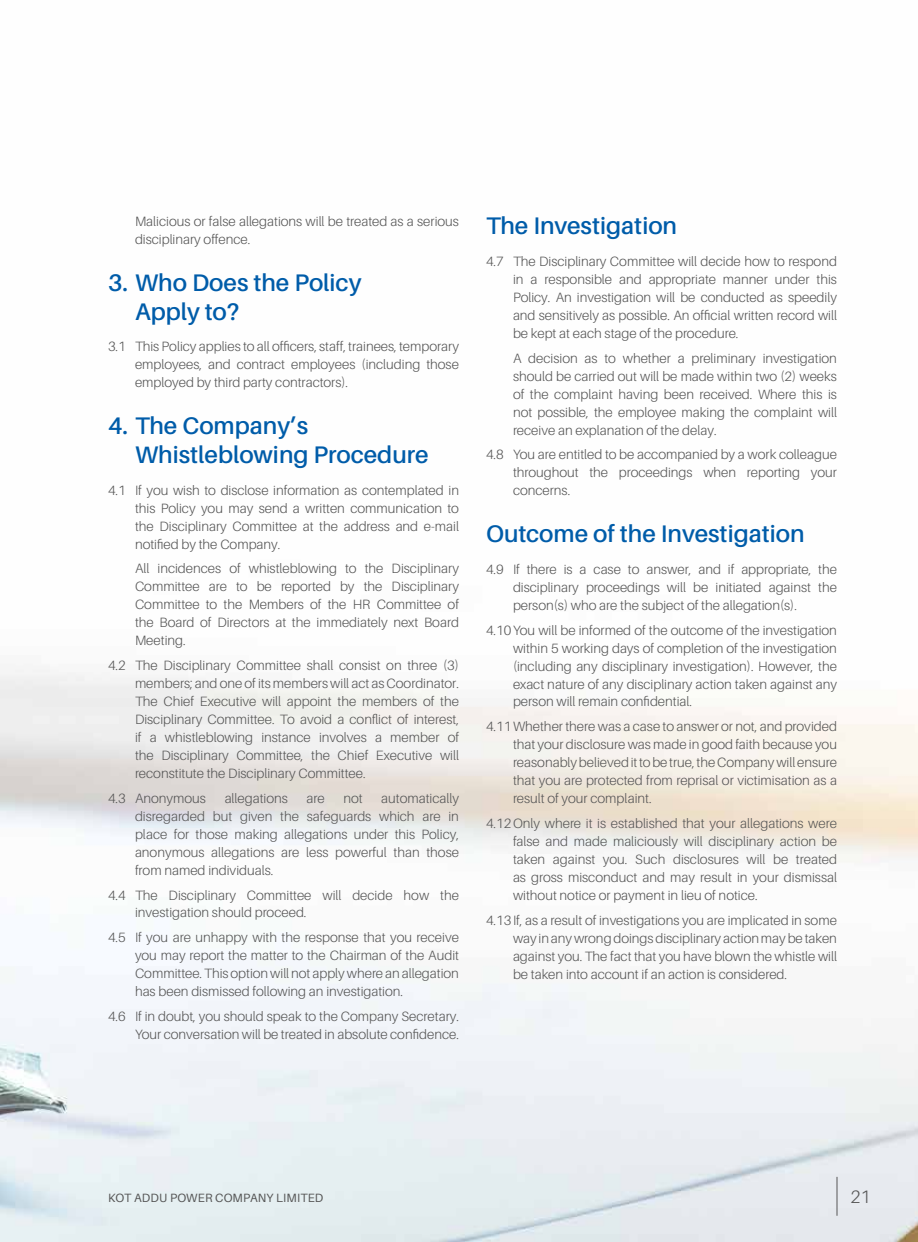
<style>
.page{position:relative;width:918px;height:1242px;background:#fff}
.page>*{position:absolute;margin:0;border:0;box-sizing:border-box;transform-origin:0 0}
.t1{font:600 24px/28.8px "Aileron";color:#005ca9}
.t2{font:300 18px "Aileron";color:#565656}
.t3{font:300 13.5px/18px "Aileron";color:#565656;text-align:justify}
.t4{font:12px "Aileron";letter-spacing:.01em;color:#565656}
</style>
<div class="page">
<img style="left:0;top:669px;width:918px;height:573px">
<hr style="left:837px;top:1177px;width:1px;height:39px;background:#565656">
<p class="t3" style="left:135px;top:213px;width:325px">Malicious or false allegations will be treated as a serious disciplinary offence.</p>
<h1 class="t1" style="left:135px;top:269px;width:228px;text-indent:-27px">3. Who Does the Policy<br>Apply to?</h1>
<p class="t3" style="left:135px;top:338px;width:325px;text-indent:-27px">3.1 This Policy applies to all officers, staff, trainees, temporary employees, and contract employees (including those employed by third party contractors).</p>
<h1 class="t1" style="left:135px;top:412px;width:295px;text-indent:-27px">4. The Company’s<br>Whistleblowing Procedure</h1>
<p class="t3" style="left:135px;top:481px;width:326px;text-indent:-27px">4.1 If you wish to disclose information as contemplated in this Policy you may send a written communication to the Disciplinary Committee at the address and e-mail notified by the Company.</p>
<p class="t3" style="left:135px;top:560px;width:326px">All incidences of whistleblowing to the Disciplinary Committee are to be reported by the Disciplinary Committee to the Members of the HR Committee of the Board of Directors at the immediately next Board Meeting.</p>
<p class="t3" style="left:135px;top:657px;width:326px;text-indent:-27px">4.2 The Disciplinary Committee shall consist on three (3) members; and one of its members will act as Coordinator.<br>The Chief Executive will appoint the members of the Disciplinary Committee. To avoid a conflict of interest, if a whistleblowing instance involves a member of the Disciplinary Committee, the Chief Executive will reconstitute the Disciplinary Committee.</p>
<p class="t3" style="left:108px;top:789px;width:100px">4.3 Anonymous</p>
<p class="t3" style="left:225px;top:789px;width:65px">allegations</p>
<p class="t3" style="left:307px;top:789px;width:20px">are</p>
<p class="t3" style="left:343px;top:789px;width:21px">not</p>
<p class="t3" style="left:135px;top:789px;width:326px;text-indent:246px">automatically disregarded but given the safeguards which are in place for those making allegations under this Policy, anonymous allegations are less powerful than those from named individuals.</p>
<p class="t3" style="left:135px;top:886px;width:325px;text-indent:-27px">4.4 The Disciplinary Committee will decide how the investigation should proceed.</p>
<p class="t3" style="left:135px;top:929px;width:326px;text-indent:-27px">4.5 If you are unhappy with the response that you receive you may report the matter to the Chairman of the Audit Committee. This option will not apply where an allegation has been dismissed following an investigation.</p>
<p class="t3" style="left:108px;top:1007px;width:353px;text-align:right">4.6 If in doubt, you should speak to the Company Secretary.<br>Your conversation will be treated in absolute confidence.</p>
<h1 class="t1" style="left:486px;top:212px;width:193px">The Investigation</h1>
<p class="t3" style="left:513px;top:252px;width:326px;text-indent:-27px">4.7 The Disciplinary Committee will decide how to respond in a responsible and appropriate manner under this Policy. An investigation will be conducted as speedily and sensitively as possible. An official written record will be kept at each stage of the procedure.</p>
<p class="t3" style="left:513px;top:349px;width:326px">A decision as to whether a preliminary investigation should be carried out will be made within two (2) weeks of the complaint having been received. Where this is not possible, the employee making the complaint will receive an explanation of the delay.</p>
<p class="t3" style="left:513px;top:446px;width:325px;text-indent:-27px">4.8 You are entitled to be accompanied by a work colleague throughout the proceedings when reporting your concerns.</p>
<h1 class="t1" style="left:486px;top:520px;width:320px">Outcome of the Investigation</h1>
<p class="t3" style="left:513px;top:560px;width:326px;text-indent:-27px">4.9 If there is a case to answer, and if appropriate, the disciplinary proceedings will be initiated against the person(s) who are the subject of the allegation(s).</p>
<p class="t3" style="left:513px;top:621px;width:326px;text-indent:-27px">4.10You will be informed of the outcome of the investigation within 5 working days of completion of the investigation (including any disciplinary investigation). However, the exact nature of any disciplinary action taken against any person will remain confidential.</p>
<p class="t3" style="left:513px;top:718px;width:326px;text-indent:-27px">4.11Whether there was a case to answer or not, and provided that your disclosure was made in good faith because you reasonably believed it to be true, the Company will ensure that you are protected from reprisal or victimisation as a result of your complaint.</p>
<p class="t3" style="left:513px;top:814px;width:326px;text-indent:-27px">4.12Only where it is established that your allegations were false and made maliciously will disciplinary action be taken against you. Such disclosures will be treated as gross misconduct and may result in your dismissal without notice or payment in lieu of notice.</p>
<p class="t3" style="left:513px;top:911px;width:326px;text-indent:-27px">4.13If, as a result of investigations you are implicated in some way in any wrong doings disciplinary action may be taken against you. The fact that you have blown the whistle will be taken into account if an action is considered.</p>
<p class="t4" style="left:108px;top:1191px;width:217px">KOT ADDU POWER COMPANY LIMITED</p>
<h2 class="t2" style="left:850px;top:1187px;width:22px">21</h2>
</div>
